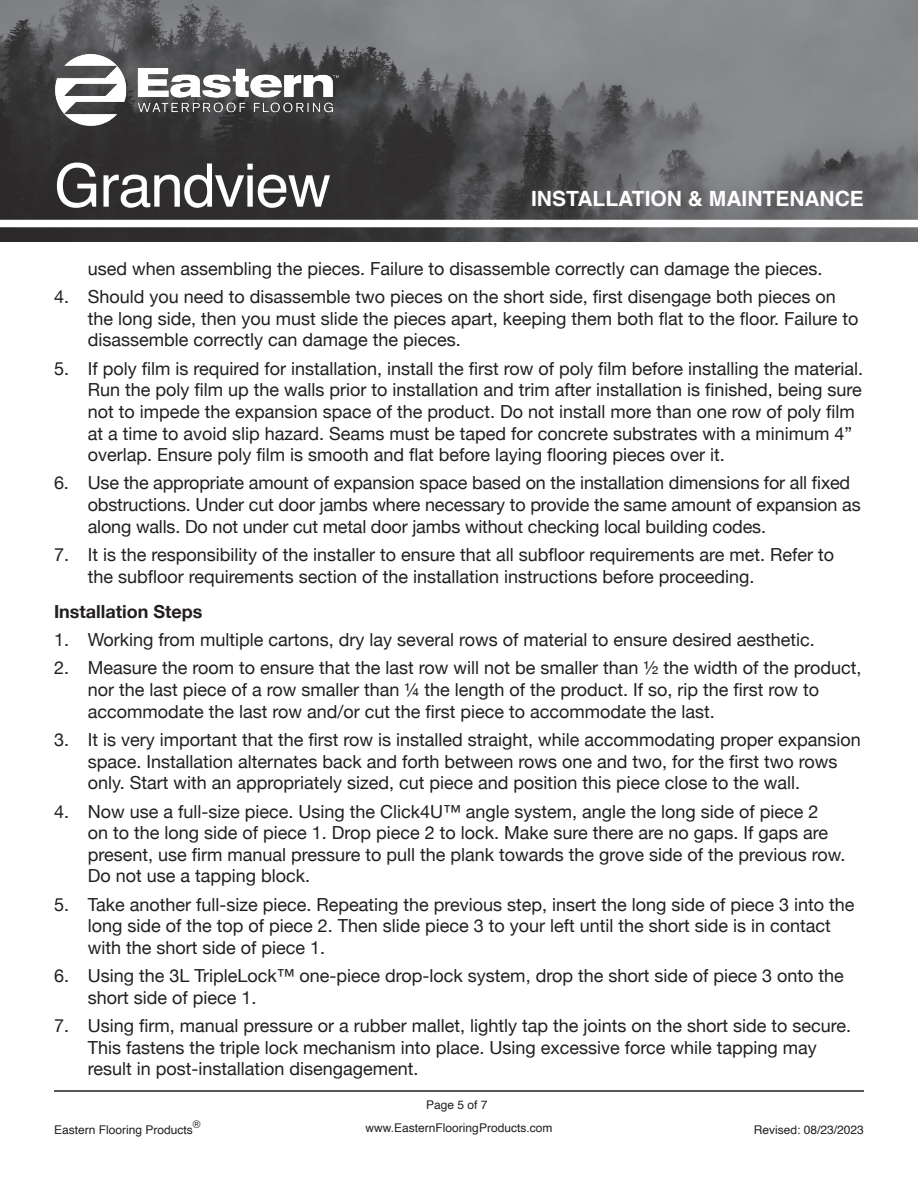
<style>
.page{position:relative;width:918px;height:1188px;background:#fff}
.page>*{position:absolute;margin:0;border:0;box-sizing:border-box;transform-origin:0 0}
.t1{font:60px "Helvetica";letter-spacing:-.02em;color:#fff}
.t2{font:700 21px "Helvetica";color:#fff}
.t3{font:18px/21.6px "Helvetica Neue";color:#231f20}
.t4{font:700 18px "Helvetica Neue";color:#231f20}
.t5{font:12px "Helvetica";color:#231f20}
.t6{font:10.5px "Helvetica";color:#231f20}
</style>
<div class="page">
<img style="left:0;top:0;width:918px;height:242px">
<img style="left:24px;top:24px;width:340px;height:133px">
<div style="left:0;top:220px;width:918px;height:7px;background:#fff"></div>
<hr style="left:54px;top:1090px;width:810px;height:2px;background:#231f20">
<p class="t1" style="left:54px;top:139px;width:279px">Grandview</p>
<p class="t2" style="left:531px;top:186px;width:334px">INSTALLATION &amp; MAINTENANCE</p>
<p class="t3" style="left:88px;top:259px;width:736px">used when assembling the pieces. Failure to disassemble correctly can damage the pieces.</p>
<p class="t3" style="left:88px;top:287px;width:772px;text-indent:-34px">4. Should you need to disassemble two pieces on the short side, first disengage both pieces on the long side, then you must slide the pieces apart, keeping them both flat to the floor. Failure to disassemble correctly can damage the pieces.</p>
<p class="t3" style="left:88px;top:359px;width:777px;text-indent:-34px">5. If poly film is required for installation, install the first row of poly film before installing the material.<br>Run the poly film up the walls prior to installation and trim after installation is finished, being sure not to impede the expansion space of the product. Do not install more than one row of poly film at a time to avoid slip hazard. Seams must be taped for concrete substrates with a minimum 4” overlap. Ensure poly film is smooth and flat before laying flooring pieces over it.</p>
<p class="t3" style="left:88px;top:473px;width:774px;text-indent:-34px">6. Use the appropriate amount of expansion space based on the installation dimensions for all fixed obstructions. Under cut door jambs where necessary to provide the same amount of expansion as along walls. Do not under cut metal door jambs without checking local building codes.</p>
<p class="t3" style="left:88px;top:545px;width:748px;text-indent:-34px">7. It is the responsibility of the installer to ensure that all subfloor requirements are met. Refer to the subfloor requirements section of the installation instructions before proceeding.</p>
<p class="t4" style="left:54px;top:597px;width:150px">Installation Steps</p>
<p class="t3" style="left:54px;top:630px;width:762px">1. Working from multiple cartons, dry lay several rows of material to ensure desired aesthetic.</p>
<p class="t3" style="left:88px;top:658px;width:775px;text-indent:-34px">2. Measure the room to ensure that the last row will not be smaller than ½ the width of the product, nor the last piece of a row smaller than ¼ the length of the product. If so, rip the first row to accommodate the last row and/or cut the first piece to accommodate the last.</p>
<p class="t3" style="left:88px;top:730px;width:775px;text-indent:-34px">3. It is very important that the first row is installed straight, while accommodating proper expansion space. Installation alternates back and forth between rows one and two, for the first two rows only. Start with an appropriately sized, cut piece and position this piece close to the wall.</p>
<p class="t3" style="left:88px;top:801px;width:759px;text-indent:-34px">4. Now use a full-size piece. Using the Click4U™ angle system, angle the long side of piece 2<br>on to the long side of piece 1. Drop piece 2 to lock. Make sure there are no gaps. If gaps are present, use firm manual pressure to pull the plank towards the grove side of the previous row.<br>Do not use a tapping block.</p>
<p class="t3" style="left:88px;top:894px;width:768px;text-indent:-34px">5. Take another full-size piece. Repeating the previous step, insert the long side of piece 3 into the long side of the top of piece 2. Then slide piece 3 to your left until the short side is in contact with the short side of piece 1.</p>
<p class="t3" style="left:88px;top:966px;width:758px;text-indent:-34px">6. Using the 3L TripleLock™ one-piece drop-lock system, drop the short side of piece 3 onto the short side of piece 1.</p>
<p class="t3" style="left:88px;top:1016px;width:765px;text-indent:-34px">7. Using firm, manual pressure or a rubber mallet, lightly tap the joints on the short side to secure.<br>This fastens the triple lock mechanism into place. Using excessive force while tapping may result in post-installation disengagement.</p>
<p class="t5" style="left:426px;top:1095px;width:63px">Page 5 of 7</p>
<p class="t6" style="left:193px;top:1116px;width:9px">®</p>
<p class="t5" style="left:366px;top:1118px;width:188px">www.EasternFlooringProducts.com</p>
<p class="t5" style="left:54px;top:1121px;width:140px">Eastern Flooring Products</p>
<p class="t5" style="left:754px;top:1121px;width:112px">Revised: 08/23/2023</p>
</div>
